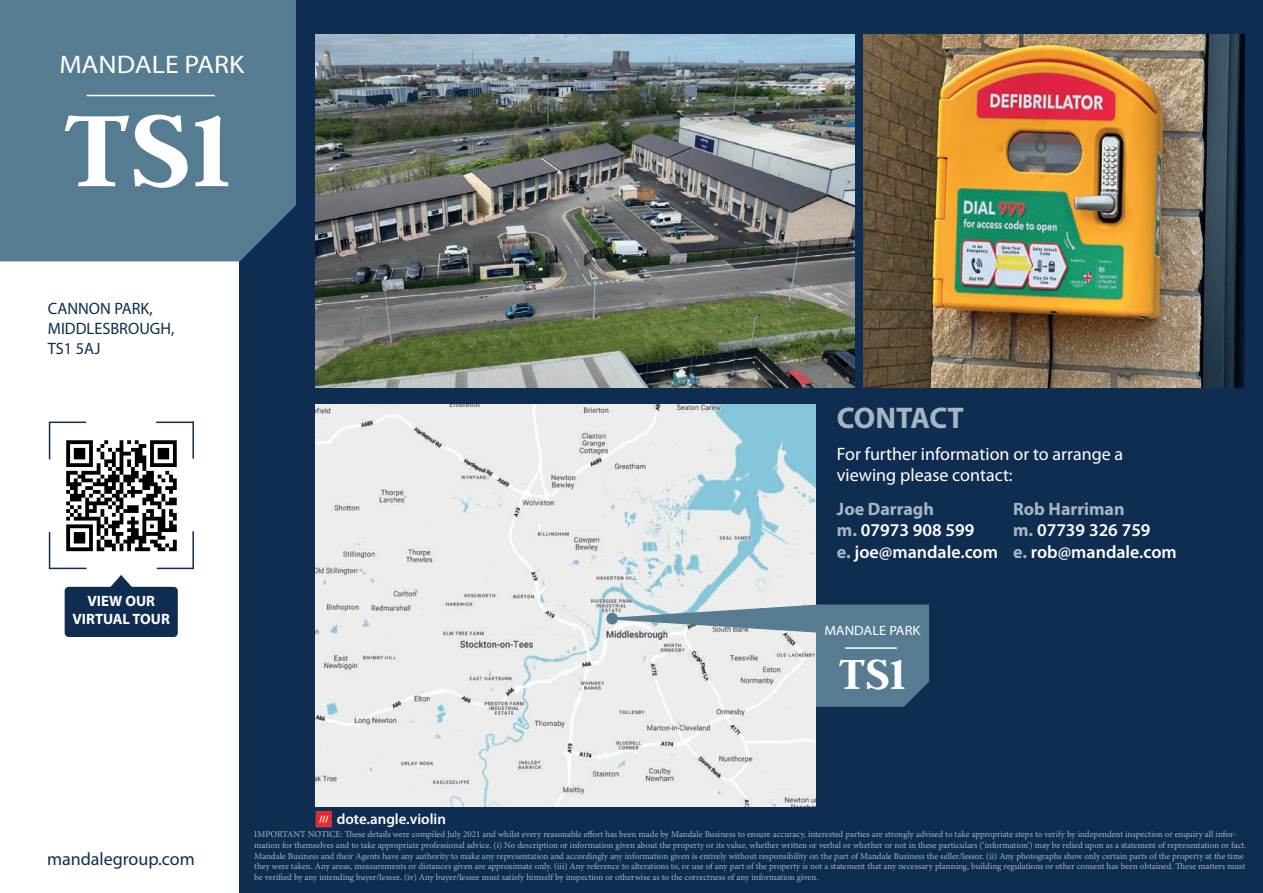
<style>
.page{position:relative;width:1263px;height:893px;background:#fff}
.page>*{position:absolute;margin:0;border:0;box-sizing:border-box;transform-origin:0 0}
.t1{font:600 112.5px "Argent CF";color:#fff;scale:1.06 1}
.t2{font:600 46.5px "Argent CF";color:#fff}
.t3{font:700 30px "Myriad Pro";letter-spacing:-.01em;color:#a5b6c0}
.t4{font:25.5px "Myriad Pro";color:#fff;scale:1.09 1}
.t5{font:600 18px/21.6px "Myriad Pro";color:#fff}
.t6{font:18px/21.6px "Myriad Pro";color:#fff}
.t7{font:18px "Myriad Pro";color:#0f2d51}
.t8{font:16.5px/19.8px "Myriad Pro";color:#0f2d51}
.t9{font:700 15px/18px "Myriad Pro";color:#fff;text-align:center}
.t10{font:600 15px "Myriad Pro";color:#fff}
.t11{font:13.5px "Myriad Pro";color:#fff;scale:1.07 1}
.t12{font:9px/10.8px "Minion Pro";letter-spacing:-.005em;color:#a5b6c0}
.s1{font-weight:700;color:#a5b6c0}
</style>
<div class="page">
<div style="left:240px;top:0;width:1023px;height:893px;background:#0f2d51"></div>
<img style="left:863px;top:34px;width:382px;height:353px">
<div style="left:0;top:0;width:296px;height:261px;background:#567c92"></div>
<img style="left:66px;top:440px;width:111px;height:112px">
<hr style="left:49px;top:422px;width:37px;height:1px;background:#0f2d51">
<hr style="left:49px;top:422px;width:1px;height:37px;background:#0f2d51">
<hr style="left:49px;top:532px;width:1px;height:37px;background:#0f2d51">
<hr style="left:49px;top:568px;width:38px;height:1px;background:#0f2d51">
<div style="left:65px;top:588px;width:112px;height:48px;background:#0f2d51;border-radius:3px"></div>
<div style="left:65px;top:587px;width:113px;height:50px;border:2px solid #0f2d51;border-radius:3px"></div>
<svg style="left:106px;top:575px;width:30px;height:15px"></svg>
<hr style="left:192px;top:422px;width:2px;height:37px;background:#0f2d51">
<hr style="left:156px;top:422px;width:37px;height:1px;background:#0f2d51">
<hr style="left:157px;top:568px;width:37px;height:1px;background:#0f2d51">
<hr style="left:192px;top:531px;width:2px;height:37px;background:#0f2d51">
<img style="left:316px;top:34px;width:539px;height:353px">
<img style="left:316px;top:404px;width:500px;height:403px">
<svg style="left:606px;top:604px;width:323px;height:103px"></svg>
<div style="left:824px;top:625px;width:97px;height:12px;background:#577b91"></div>
<div style="left:827px;top:652px;width:91px;height:39px;background:#577b91"></div>
<hr style="left:845px;top:647px;width:52px;height:2px;background:#fff">
<hr style="left:87px;top:95px;width:128px;height:1px;background:#fff">
<img style="left:316px;top:811px;width:16px;height:16px">
<h3 class="t4" style="left:59px;top:49px;width:171px">MANDALE PARK</h3>
<h1 class="t1" style="left:63px;top:91px;width:162px">TS1</h1>
<h3 class="t8" style="left:48px;top:298px;width:128px">CANNON PARK,<br>MIDDLESBROUGH,<br>TS1 5AJ</h3>
<h3 class="t9" style="left:73px;top:592px;width:99px">VIEW OUR<br>VIRTUAL TOUR</h3>
<h3 class="t3" style="left:837px;top:401px;width:129px">CONTACT</h3>
<h3 class="t6" style="left:837px;top:442px;width:288px">For further information or to arrange a viewing please contact:</h3>
<h3 class="t5" style="left:837px;top:498px;width:163px"><span class="s1">Joe Darragh<br>m.</span> 07973 908 599<br><span class="s1">e.</span> joe@mandale.com</h3>
<h3 class="t5" style="left:1013px;top:498px;width:165px"><span class="s1">Rob Harriman<br>m.</span> 07739 326 759<br><span class="s1">e.</span> rob@mandale.com</h3>
<h3 class="t11" style="left:824px;top:623px;width:91px">MANDALE PARK</h3>
<h2 class="t2" style="left:838px;top:650px;width:70px">TS1</h2>
<h3 class="t7" style="left:47px;top:848px;width:149px">mandalegroup.com</h3>
<h3 class="t10" style="left:337px;top:809px;width:111px">dote.angle.violin</h3>
<p class="t12" style="left:254px;top:829px;width:993px">IMPORTANT NOTICE: These details were compiled July 2021 and whilst every reasonable effort has been made by Mandale Business to ensure accuracy, interested parties are strongly advised to take appropriate steps to verify by independent inspection or enquiry all infor&shy;mation for themselves and to take appropriate professional advice. (i) No description or information given about the property or its value, whether written or verbal or whether or not in these particulars (‘information’) may be relied upon as a statement of representation or fact.<br>Mandale Business and their Agents have any authority to make any representation and accordingly any information given is entirely without responsibility on the part of Mandale Business the seller/lessor. (ii) Any photographs show only certain parts of the property at the time they were taken. Any areas, measurements or distances given are approximate only. (iii) Any reference to alterations to, or use of any part of the property is not a statement that any necessary planning, building regulations or other consent has been obtained. These matters must be verified by any intending buyer/lessee. (iv) Any buyer/lessee must satisfy himself by inspection or otherwise as to the correctness of any information given.</p>
</div>
